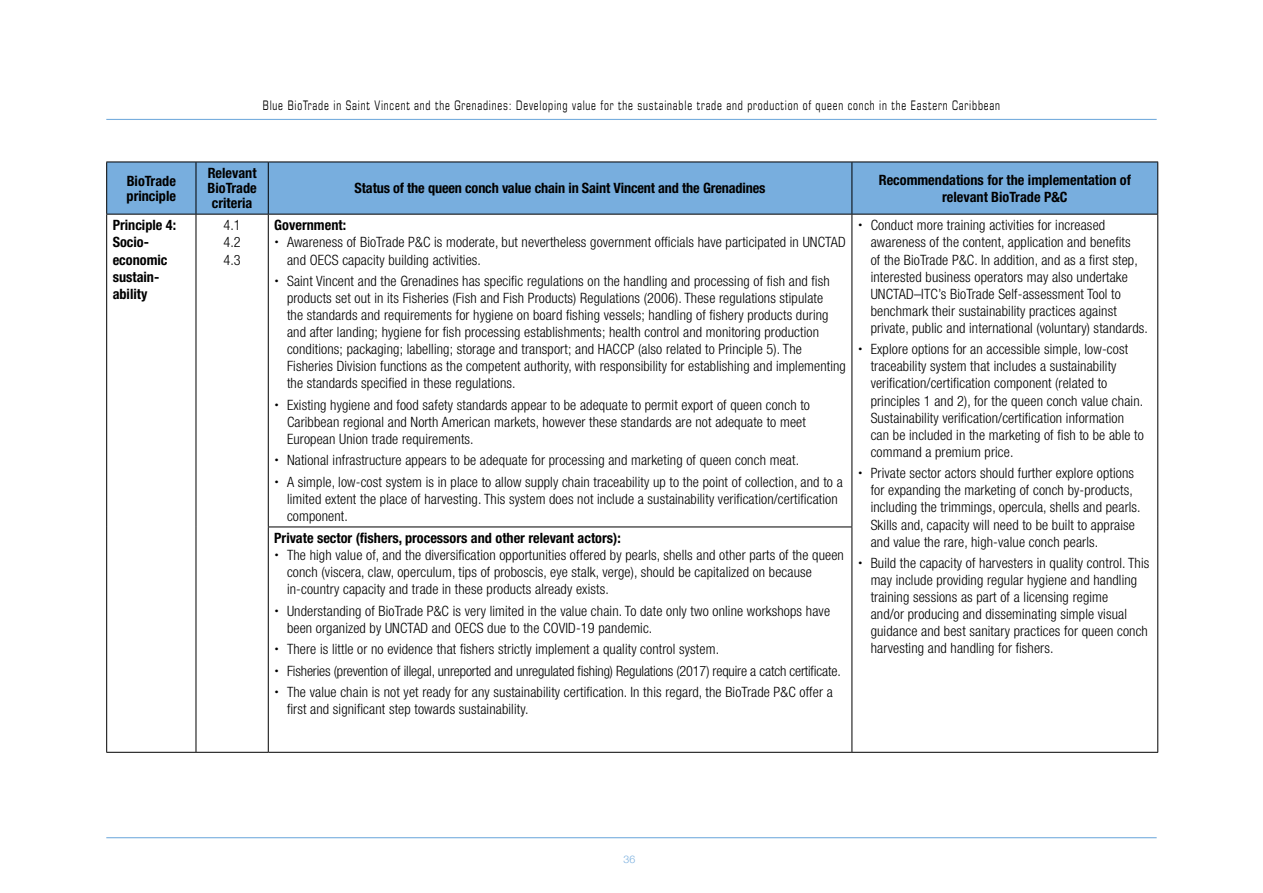
<style>
.page{position:relative;width:1263px;height:893px;background:#fff}
.page>*{position:absolute;margin:0;border:0;box-sizing:border-box;transform-origin:0 0}
.t1{font:300 condensed 14.25px/17.1px "Helvetica Neue LT Std";letter-spacing:.01em;color:#000}
.t2{font:700 condensed 14.25px/17.1px "Helvetica Neue LT Std";color:#000}
.t3{font:condensed 13.2px "Eurostile LT Std";letter-spacing:.075em;color:#000;scale:.8 1}
.t4{font:300 10.5px "Helvetica Neue";color:#78aede}
</style>
<div class="page">
<div style="left:107px;top:163px;width:1050px;height:51px;background:#78aede"></div>
<hr style="left:106px;top:162px;width:90px;height:1px;background:#000">
<hr style="left:106px;top:162px;width:1px;height:52px;background:#000">
<hr style="left:196px;top:162px;width:72px;height:1px;background:#000">
<hr style="left:196px;top:162px;width:1px;height:52px;background:#000">
<hr style="left:268px;top:162px;width:584px;height:1px;background:#000">
<hr style="left:268px;top:162px;width:1px;height:52px;background:#000">
<hr style="left:852px;top:162px;width:306px;height:1px;background:#000">
<hr style="left:851px;top:162px;width:1px;height:52px;background:#000">
<hr style="left:1157px;top:162px;width:1px;height:52px;background:#000">
<hr style="left:106px;top:214px;width:90px;height:1px;background:#000">
<hr style="left:196px;top:214px;width:72px;height:1px;background:#000">
<hr style="left:268px;top:214px;width:584px;height:1px;background:#000">
<hr style="left:852px;top:214px;width:306px;height:1px;background:#000">
<hr style="left:106px;top:215px;width:1px;height:312px;background:#000">
<hr style="left:196px;top:215px;width:1px;height:312px;background:#000">
<hr style="left:268px;top:215px;width:1px;height:312px;background:#000">
<hr style="left:851px;top:215px;width:1px;height:312px;background:#000">
<hr style="left:1157px;top:215px;width:1px;height:312px;background:#000">
<hr style="left:106px;top:527px;width:1px;height:225px;background:#000">
<hr style="left:196px;top:527px;width:1px;height:225px;background:#000">
<hr style="left:268px;top:527px;width:584px;height:1px;background:#000">
<hr style="left:268px;top:527px;width:1px;height:225px;background:#000">
<hr style="left:851px;top:527px;width:1px;height:225px;background:#000">
<hr style="left:1157px;top:527px;width:1px;height:225px;background:#000">
<hr style="left:106px;top:752px;width:90px;height:1px;background:#000">
<hr style="left:196px;top:752px;width:72px;height:1px;background:#000">
<hr style="left:268px;top:752px;width:584px;height:1px;background:#000">
<hr style="left:852px;top:752px;width:306px;height:1px;background:#000">
<hr style="left:106px;top:119px;width:1051px;height:1px;background:#78aede">
<hr style="left:106px;top:837px;width:1051px;height:1px;background:#78aede">
<p class="t3" style="left:263px;top:97px;width:923px">Blue BioTrade in Saint Vincent and the Grenadines: Developing value for the sustainable trade and production of queen conch in the Eastern Caribbean</p>
<p class="t2" style="left:127px;top:173px;width:51px;line-height:15px">BioTrade principle</p>
<p class="t2" style="left:207px;top:165px;width:51px;line-height:15px;text-align:center">Relevant<br>BioTrade criteria</p>
<p class="t2" style="left:355px;top:179px;width:412px">Status of the queen conch value chain in Saint Vincent and the Grenadines</p>
<p class="t2" style="left:879px;top:171px;width:254px;text-align:center">Recommendations for the implementation of relevant BioTrade P&amp;C</p>
<p class="t2" style="left:113px;top:217px;width:65px">Principle 4:<br>Socio&shy;economic sustain&shy;ability</p>
<p class="t1" style="left:224px;top:217px;width:19px;text-align:justify">4.1<br>4.2<br>4.3</p>
<p class="t2" style="left:274px;top:217px;width:73px">Government:</p>
<p class="t1" style="left:287px;top:234px;width:560px">Awareness of BioTrade P&amp;C is moderate, but nevertheless government officials have participated in UNCTAD and OECS capacity building activities.</p>
<p class="t1" style="left:287px;top:272px;width:560px">Saint Vincent and the Grenadines has specific regulations on the handling and processing of fish and fish products set out in its Fisheries (Fish and Fish Products) Regulations (2006). These regulations stipulate<br>the standards and requirements for hygiene on board fishing vessels; handling of fishery products during and after landing; hygiene for fish processing establishments; health control and monitoring production conditions; packaging; labelling; storage and transport; and HACCP (also related to Principle 5). The Fisheries Division functions as the competent authority, with responsibility for establishing and implementing the standards specified in these regulations.</p>
<p class="t1" style="left:287px;top:396px;width:524px">Existing hygiene and food safety standards appear to be adequate to permit export of queen conch to<br>Caribbean regional and North American markets, however these standards are not adequate to meet<br>European Union trade requirements.</p>
<p class="t1" style="left:287px;top:450px;width:557px;line-height:21.3px">National infrastructure appears to be adequate for processing and marketing of queen conch meat.<br>A simple, low-cost system is in place to allow supply chain traceability up to the point of collection, and to a</p>
<p class="t1" style="left:287px;top:490px;width:552px">limited extent the place of harvesting. This system does not include a sustainability verification/certification component.</p>
<p class="t2" style="left:274px;top:529px;width:348px">Private sector (fishers, processors and other relevant actors):</p>
<p class="t1" style="left:287px;top:546px;width:558px">The high value of, and the diversification opportunities offered by pearls, shells and other parts of the queen conch (viscera, claw, operculum, tips of proboscis, eye stalk, verge), should be capitalized on because in-country capacity and trade in these products already exists.</p>
<p class="t1" style="left:287px;top:602px;width:544px">Understanding of BioTrade P&amp;C is very limited in the value chain. To date only two online workshops have been organized by UNCTAD and OECS due to the COVID-19 pandemic.</p>
<p class="t1" style="left:287px;top:638px;width:555px;line-height:21.3px">There is little or no evidence that fishers strictly implement a quality control system.<br>Fisheries (prevention of illegal, unreported and unregulated fishing) Regulations (2017) require a catch certificate.<br>The value chain is not yet ready for any sustainability certification. In this regard, the BioTrade P&amp;C offer a</p>
<p class="t1" style="left:287px;top:700px;width:243px">first and significant step towards sustainability.</p>
<p class="t1" style="left:871px;top:217px;width:279px">Conduct more training activities for increased awareness of the content, application and benefits<br>of the BioTrade P&amp;C. In addition, and as a first step, interested business operators may also undertake UNCTAD–ITC’s BioTrade Self-assessment Tool to benchmark their sustainability practices against private, public and international (voluntary) standards.</p>
<p class="t1" style="left:871px;top:341px;width:275px">Explore options for an accessible simple, low-cost traceability system that includes a sustainability verification/certification component (related to principles 1 and 2), for the queen conch value chain.<br>Sustainability verification/certification information can be included in the marketing of fish to be able to command a premium price.</p>
<p class="t1" style="left:871px;top:464px;width:271px">Private sector actors should further explore options for expanding the marketing of conch by-products, including the trimmings, opercula, shells and pearls.<br>Skills and, capacity will need to be built to appraise and value the rare, high-value conch pearls.</p>
<p class="t1" style="left:871px;top:554px;width:280px">Build the capacity of harvesters in quality control. This may include providing regular hygiene and handling training sessions as part of a licensing regime<br>and/or producing and disseminating simple visual guidance and best sanitary practices for queen conch harvesting and handling for fishers.</p>
<p class="t4" style="left:623px;top:851px;width:13px">36</p>
</div>
